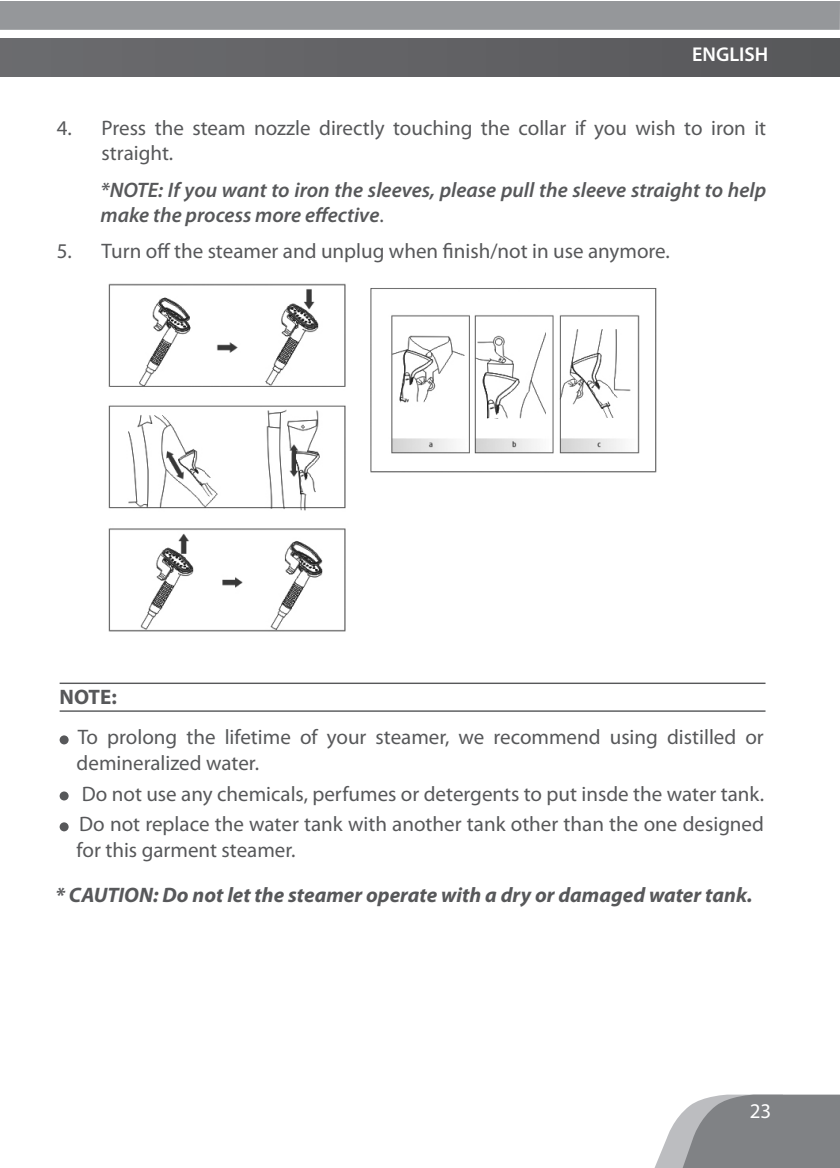
<style>
.page{position:relative;width:840px;height:1168px;background:#fff}
.page>*{position:absolute;margin:0;border:0;box-sizing:border-box;transform-origin:0 0}
.t1{font:21px/25.2px "Myriad Pro";color:#57585a}
.body{font:italic 600 21px/25.2px "Myriad Pro";color:#57585a}
.t2{font:italic 700 21px "Myriad Pro";color:#57585a}
.t3{font:700 21px "Myriad Pro";color:#57585a}
.t4{font:21px "Myriad Pro";color:#fff}
.t5{font:600 20px "Myriad Pro";color:#fff}
.s1{font-weight:400;font-style:normal}
</style>
<div class="page">
<div style="left:0;top:1px;width:839px;height:29px;background:#95979a"></div>
<div style="left:0;top:38px;width:839px;height:39px;background:#626265"></div>
<svg style="left:654px;top:1094px;width:185px;height:74px;background:#97989b"></svg>
<img style="left:108px;top:283px;width:238px;height:349px">
<img style="left:370px;top:288px;width:287px;height:185px">
<div style="left:60px;top:735px;width:9px;height:9px;background:#57585a;border-radius:50%"></div>
<div style="left:60px;top:791px;width:9px;height:9px;background:#57585a;border-radius:50%"></div>
<div style="left:60px;top:822px;width:9px;height:9px;background:#57585a;border-radius:50%"></div>
<hr style="left:60px;top:710px;width:705px;height:2px;background:#57585a">
<hr style="left:60px;top:683px;width:705px;height:1px;background:#57585a">
<p class="t5" style="left:691px;top:41px;width:78px">ENGLISH</p>
<p class="t1" style="left:102px;top:115px;width:665px;text-indent:-45px">4. Press the steam nozzle directly touching the collar if you wish to iron it straight.</p>
<p class="body" style="left:100px;top:176px;width:666px">*NOTE: If you want to iron the sleeves, please pull the sleeve straight to help make the process more effective<span class="s1">.</span></p>
<p class="t1" style="left:57px;top:238px;width:614px">5. Turn off the steamer and unplug when finish/not in use anymore.</p>
<p class="t3" style="left:60px;top:683px;width:59px">NOTE:</p>
<p class="t1" style="left:77px;top:724px;width:688px">To prolong the lifetime of your steamer, we recommend using distilled or demineralized water.</p>
<p class="t1" style="left:82px;top:780px;width:683px">Do not use any chemicals, perfumes or detergents to put insde the water tank.</p>
<p class="t1" style="left:77px;top:811px;width:688px">Do not replace the water tank with another tank other than the one designed for this garment steamer.</p>
<p class="t2" style="left:56px;top:881px;width:698px">* CAUTION: Do not let the steamer operate with a dry or damaged water tank.</p>
<p class="t4" style="left:749px;top:1098px;width:23px">23</p>
</div>
